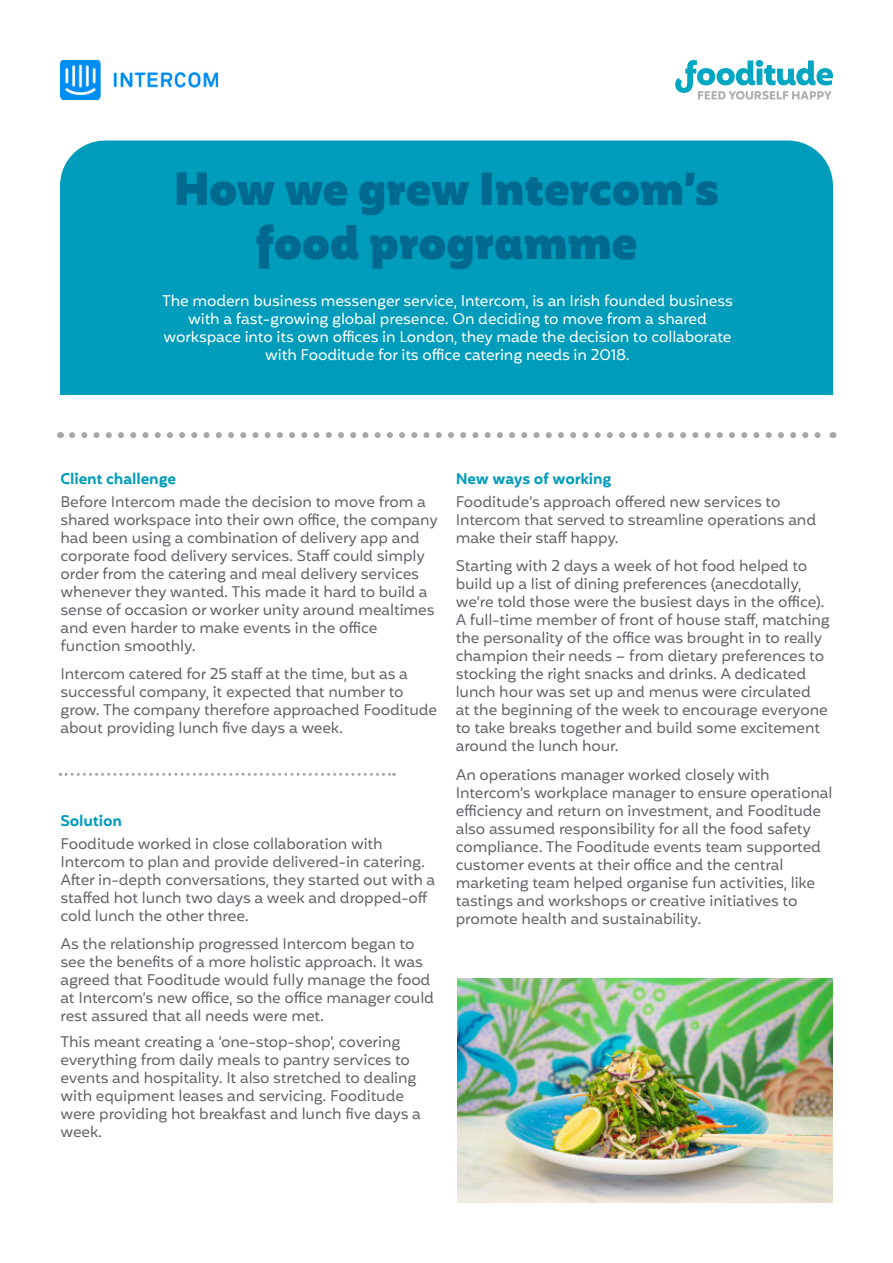
<style>
.page{position:relative;width:893px;height:1263px;background:#fff}
.page>*{position:absolute;margin:0;border:0;box-sizing:border-box;transform-origin:0 0}
.t1{font:900 45px/54px "Mohr Alt";letter-spacing:-.01em;color:#006990;text-align:center}
.t2{font:15px/18px "Mohr";letter-spacing:-.01em;color:#63656a}
.t3{font:15px/18px "Mohr";letter-spacing:-.01em;color:#fff;text-align:center}
.t4{font:600 15px "Mohr";letter-spacing:-.01em;color:#009cbb}
</style>
<div class="page">
<div style="left:60px;top:140px;width:773px;height:240px;border:90px solid #009cbb"></div>
<div style="left:60px;top:232px;width:773px;height:163px;background:#009cbb"></div>
<svg style="left:675px;top:60px;width:158px;height:40px"></svg>
<svg style="left:72px;top:432px;width:749px;height:6px"></svg>
<img style="left:457px;top:978px;width:376px;height:225px">
<img style="left:60px;top:60px;width:158px;height:40px">
<svg style="left:60px;top:773px;width:335px;height:3px"></svg>
<h1 class="t1" style="left:174px;top:162px;width:547px">How we grew Intercom’s food programme</h1>
<p class="t3" style="left:162px;top:292px;width:572px">The modern business messenger service, Intercom, is an Irish founded business with a fast-growing global presence. On deciding to move from a shared workspace into its own offices in London, they made the decision to collaborate with Fooditude for its office catering needs in 2018.</p>
<p class="t4" style="left:61px;top:470px;width:117px">Client challenge</p>
<p class="t2" style="left:61px;top:492px;width:379px">Before Intercom made the decision to move from a shared workspace into their own office, the company had been using a combination of delivery app and corporate food delivery services. Staff could simply order from the catering and meal delivery services whenever they wanted. This made it hard to build a sense of occasion or worker unity around mealtimes and even harder to make events in the office function smoothly.</p>
<p class="t2" style="left:61px;top:665px;width:378px">Intercom catered for 25 staff at the time, but as a successful company, it expected that number to grow. The company therefore approached Fooditude about providing lunch five days a week.</p>
<p class="t4" style="left:61px;top:812px;width:63px">Solution</p>
<p class="t2" style="left:61px;top:834px;width:376px">Fooditude worked in close collaboration with Intercom to plan and provide delivered-in catering.<br>After in-depth conversations, they started out with a staffed hot lunch two days a week and dropped-off cold lunch the other three.</p>
<p class="t2" style="left:61px;top:935px;width:375px">As the relationship progressed Intercom began to see the benefits of a more holistic approach. It was agreed that Fooditude would fully manage the food at Intercom’s new office, so the office manager could rest assured that all needs were met.</p>
<p class="t2" style="left:61px;top:1032px;width:362px">This meant creating a ‘one-stop-shop’, covering everything from daily meals to pantry services to events and hospitality. It also stretched to dealing with equipment leases and servicing. Fooditude were providing hot breakfast and lunch five days a week.</p>
<p class="t4" style="left:456px;top:470px;width:157px">New ways of working</p>
<p class="t2" style="left:456px;top:492px;width:362px">Fooditude’s approach offered new services to<br>Intercom that served to streamline operations and make their staff happy.</p>
<p class="t2" style="left:456px;top:557px;width:376px">Starting with 2 days a week of hot food helped to build up a list of dining preferences (anecdotally, we’re told those were the busiest days in the office).<br>A full-time member of front of house staff, matching the personality of the office was brought in to really champion their needs – from dietary preferences to stocking the right snacks and drinks. A dedicated lunch hour was set up and menus were circulated<br>at the beginning of the week to encourage everyone to take breaks together and build some excitement around the lunch hour.</p>
<p class="t2" style="left:456px;top:765px;width:378px">An operations manager worked closely with Intercom’s workplace manager to ensure operational efficiency and return on investment, and Fooditude also assumed responsibility for all the food safety compliance. The Fooditude events team supported customer events at their office and the central marketing team helped organise fun activities, like tastings and workshops or creative initiatives to promote health and sustainability.</p>
</div>
